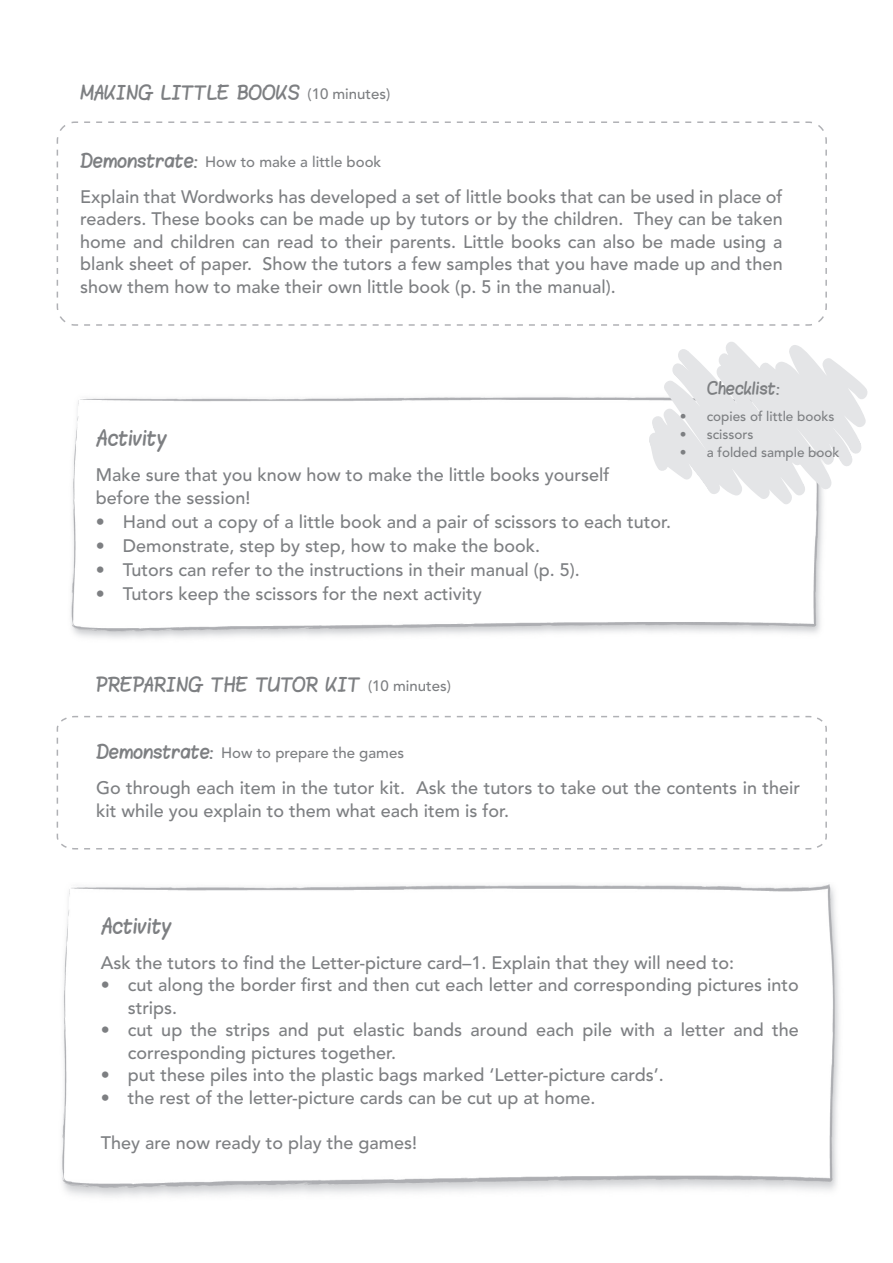
<style>
.page{position:relative;width:893px;height:1263px;background:#fff}
.page>*{position:absolute;margin:0;border:0;box-sizing:border-box;transform-origin:0 0}
.t1{font:500 18px/22.5px "Avenir LT Std";color:#7d7f82}
.t2{font:16.5px "Blokletters Viltstift";color:#7d7f82}
.t3{font:500 15px "Avenir LT Std";color:#7d7f82}
.t4{font:15px "Blokletters Viltstift";color:#7d7f82}
.t5{font:500 13.5px "Avenir LT Std";color:#7d7f82}
.t6{font:13.5px "Blokletters Viltstift";color:#7d7f82}
.s1{font-family:"Avenir LT Std";font-weight:500}
.s2{font-family:"Blokletters Viltstift";font-weight:400}
</style>
<div class="page">
<svg style="left:56px;top:121px;width:771px;height:205px"></svg>
<img style="left:71px;top:397px;width:752px;height:241px">
<svg style="left:56px;top:715px;width:771px;height:135px"></svg>
<img style="left:61px;top:884px;width:779px;height:313px">
<svg style="left:648px;top:342px;width:220px;height:165px"></svg>
<p class="t4" style="left:80px;top:81px;width:312px">MAKING LITTLE BOOKS <span class="s1">(10 minutes)</span></p>
<p class="t3" style="left:80px;top:153px;width:303px"><span class="s2">Demonstrate:</span> How to make a little book</p>
<p class="t1" style="left:80px;top:186px;width:704px;text-align:justify">Explain that Wordworks has developed a set of little books that can be used in place of readers. These books can be made up by tutors or by the children. They can be taken home and children can read to their parents. Little books can also be made using a blank sheet of paper. Show the tutors a few samples that you have made up and then show them how to make their own little book (p. 5 in the manual).</p>
<p class="t2" style="left:96px;top:425px;width:73px">Activity</p>
<p class="t1" style="left:96px;top:464px;width:515px">Make sure that you know how to make the little books yourself</p>
<p class="t1" style="left:96px;top:487px;width:156px">before the session!</p>
<p class="t1" style="left:96px;top:511px;width:577px">• Hand out a copy of a little book and a pair of scissors to each tutor.</p>
<p class="t1" style="left:96px;top:535px;width:446px">• Demonstrate, step by step, how to make the book.</p>
<p class="t1" style="left:96px;top:559px;width:485px">• Tutors can refer to the instructions in their manual (p. 5).</p>
<p class="t1" style="left:96px;top:583px;width:387px">• Tutors keep the scissors for the next activity</p>
<p class="t6" style="left:707px;top:377px;width:74px">Checklist:</p>
<p class="t5" style="left:680px;top:409px;width:156px">• copies of little books</p>
<p class="t5" style="left:680px;top:427px;width:75px">• scissors</p>
<p class="t5" style="left:680px;top:445px;width:161px">• a folded sample book</p>
<p class="t4" style="left:96px;top:672px;width:356px">PREPARING THE TUTOR KIT <span class="s1">(10 minutes)</span></p>
<p class="t3" style="left:96px;top:744px;width:309px"><span class="s2">Demonstrate:</span> How to prepare the games</p>
<p class="t1" style="left:96px;top:777px;width:706px">Go through each item in the tutor kit. Ask the tutors to take out the contents in their kit while you explain to them what each item is for.</p>
<p class="t2" style="left:101px;top:912px;width:73px">Activity</p>
<p class="t1" style="left:101px;top:952px;width:635px">Ask the tutors to find the Letter-picture card–1. Explain that they will need to:</p>
<p class="t1" style="left:128px;top:974px;width:673px;text-indent:-27px">• cut along the border first and then cut each letter and corresponding pictures into strips.</p>
<p class="t1" style="left:128px;top:1019px;width:673px;text-indent:-27px">• cut up the strips and put elastic bands around each pile with a letter and the corresponding pictures together.</p>
<p class="t1" style="left:101px;top:1064px;width:565px">• put these piles into the plastic bags marked ‘Letter-picture cards’.</p>
<p class="t1" style="left:101px;top:1087px;width:496px">• the rest of the letter-picture cards can be cut up at home.</p>
<p class="t1" style="left:101px;top:1132px;width:318px">They are now ready to play the games!</p>
</div>
